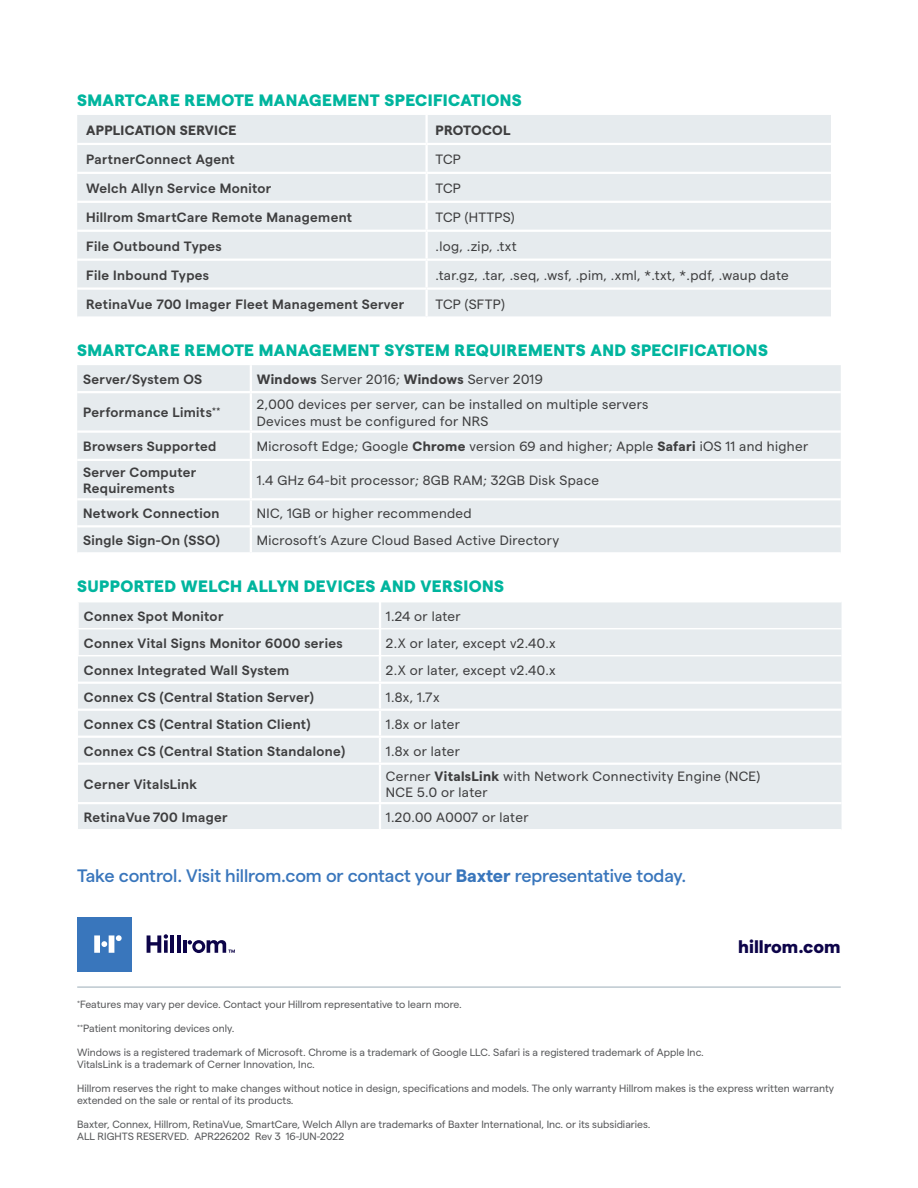
<style>
.page{position:relative;width:918px;height:1188px;background:#fff}
.page>*{position:absolute;margin:0;border:0;box-sizing:border-box;transform-origin:0 0}
.CTA{font:500 18px "Matter";letter-spacing:-.005em;color:#3976bc}
.URL{font:800 18px "Matter";color:#0d0449}
.TABLE_HEADER{font:800 16.5px "Matter";letter-spacing:.025em;color:#00b59e}
.CELL_CONTENT{font:13.5px "Matter";letter-spacing:.025em;color:#3e3e3f}
.CELL_HEADER{font:600 13.5px/16.5px "Matter";letter-spacing:.025em;color:#3e3e3f}
.CELL_HEADER-2{font:700 13.5px "Matter";letter-spacing:.025em;color:#3e3e3f}
.CELL_CONTENT-2{font:700 13.5px "Matter";letter-spacing:.025em;color:#3e3e3f}
.LEGAL{font:10.5px/12px "Matter";color:#57585a}
.s1{font-weight:700}
</style>
<div class="page">
<div style="left:77px;top:115px;width:754px;height:201px;background:#e6ebee"></div>
<hr style="left:77px;top:143px;width:350px;height:2px;background:#fff">
<hr style="left:427px;top:143px;width:404px;height:2px;background:#fff">
<hr style="left:77px;top:172px;width:350px;height:2px;background:#fff">
<hr style="left:427px;top:172px;width:404px;height:2px;background:#fff">
<hr style="left:77px;top:201px;width:350px;height:2px;background:#fff">
<hr style="left:427px;top:201px;width:404px;height:2px;background:#fff">
<hr style="left:77px;top:230px;width:350px;height:2px;background:#fff">
<hr style="left:427px;top:230px;width:404px;height:2px;background:#fff">
<hr style="left:77px;top:259px;width:350px;height:2px;background:#fff">
<hr style="left:427px;top:259px;width:404px;height:2px;background:#fff">
<hr style="left:77px;top:287px;width:350px;height:3px;background:#fff">
<hr style="left:427px;top:287px;width:404px;height:3px;background:#fff">
<hr style="left:425px;top:115px;width:3px;height:28px;background:#fff">
<hr style="left:425px;top:145px;width:3px;height:27px;background:#fff">
<hr style="left:425px;top:174px;width:3px;height:27px;background:#fff">
<hr style="left:425px;top:203px;width:3px;height:27px;background:#fff">
<hr style="left:425px;top:232px;width:3px;height:27px;background:#fff">
<hr style="left:425px;top:261px;width:3px;height:26px;background:#fff">
<hr style="left:425px;top:290px;width:3px;height:26px;background:#fff">
<div style="left:77px;top:365px;width:764px;height:187px;background:#e6ebee"></div>
<hr style="left:250px;top:365px;width:2px;height:26px;background:#fff">
<hr style="left:77px;top:391px;width:174px;height:2px;background:#fff">
<hr style="left:251px;top:391px;width:590px;height:2px;background:#fff">
<hr style="left:250px;top:393px;width:2px;height:37px;background:#fff">
<hr style="left:77px;top:430px;width:174px;height:3px;background:#fff">
<hr style="left:251px;top:430px;width:590px;height:3px;background:#fff">
<hr style="left:250px;top:433px;width:2px;height:26px;background:#fff">
<hr style="left:77px;top:459px;width:174px;height:2px;background:#fff">
<hr style="left:251px;top:459px;width:590px;height:2px;background:#fff">
<hr style="left:250px;top:461px;width:2px;height:37px;background:#fff">
<hr style="left:77px;top:498px;width:174px;height:2px;background:#fff">
<hr style="left:251px;top:498px;width:590px;height:2px;background:#fff">
<hr style="left:250px;top:500px;width:2px;height:25px;background:#fff">
<hr style="left:77px;top:525px;width:174px;height:2px;background:#fff">
<hr style="left:251px;top:525px;width:590px;height:2px;background:#fff">
<hr style="left:250px;top:527px;width:2px;height:25px;background:#fff">
<div style="left:78px;top:602px;width:764px;height:227px;background:#e6ebee"></div>
<hr style="left:77px;top:602px;width:2px;height:26px;background:#fff">
<hr style="left:77px;top:628px;width:303px;height:1px;background:#fff">
<hr style="left:77px;top:629px;width:2px;height:26px;background:#fff">
<hr style="left:380px;top:628px;width:462px;height:1px;background:#fff">
<hr style="left:77px;top:655px;width:303px;height:1px;background:#fff">
<hr style="left:380px;top:655px;width:462px;height:1px;background:#fff">
<hr style="left:379px;top:656px;width:2px;height:26px;background:#fff">
<hr style="left:78px;top:682px;width:302px;height:2px;background:#fff">
<hr style="left:380px;top:682px;width:462px;height:2px;background:#fff">
<hr style="left:379px;top:684px;width:2px;height:25px;background:#fff">
<hr style="left:78px;top:709px;width:302px;height:2px;background:#fff">
<hr style="left:380px;top:709px;width:462px;height:2px;background:#fff">
<hr style="left:379px;top:711px;width:2px;height:25px;background:#fff">
<hr style="left:78px;top:736px;width:302px;height:2px;background:#fff">
<hr style="left:380px;top:736px;width:462px;height:2px;background:#fff">
<hr style="left:379px;top:738px;width:2px;height:25px;background:#fff">
<hr style="left:78px;top:763px;width:302px;height:2px;background:#fff">
<hr style="left:380px;top:763px;width:462px;height:2px;background:#fff">
<hr style="left:379px;top:765px;width:2px;height:37px;background:#fff">
<hr style="left:78px;top:802px;width:302px;height:2px;background:#fff">
<hr style="left:380px;top:802px;width:462px;height:2px;background:#fff">
<hr style="left:379px;top:804px;width:2px;height:25px;background:#fff">
<hr style="left:77px;top:987px;width:764px;height:1px;background:#9badb7">
<div style="left:77px;top:917px;width:55px;height:54px;background:#3976bc"></div>
<hr style="left:170px;top:935px;width:4px;height:18px;background:#0d0449">
<hr style="left:177px;top:935px;width:3px;height:18px;background:#0d0449">
<hr style="left:183px;top:940px;width:4px;height:13px;background:#0d0449">
<svg style="left:147px;top:934px;width:21px;height:19px"></svg>
<svg style="left:94px;top:935px;width:28px;height:18px"></svg>
<svg style="left:188px;top:940px;width:47px;height:13px"></svg>
<hr style="left:379px;top:599px;width:2px;height:62px;background:#fff">
<p class="TABLE_HEADER" style="left:77px;top:88px;width:446px">SMARTCARE REMOTE MANAGEMENT SPECIFICATIONS</p>
<p class="CELL_HEADER-2" style="left:86px;top:120px;width:152px">APPLICATION SERVICE</p>
<p class="CELL_CONTENT-2" style="left:436px;top:120px;width:77px">PROTOCOL</p>
<p class="CELL_HEADER" style="left:86px;top:150px;width:150px">PartnerConnect Agent</p>
<p class="CELL_CONTENT" style="left:436px;top:149px;width:27px">TCP</p>
<p class="CELL_HEADER" style="left:86px;top:179px;width:187px">Welch Allyn Service Monitor</p>
<p class="CELL_CONTENT" style="left:436px;top:178px;width:27px">TCP</p>
<p class="CELL_HEADER" style="left:86px;top:208px;width:267px">Hillrom SmartCare Remote Management</p>
<p class="CELL_CONTENT" style="left:436px;top:207px;width:81px">TCP (HTTPS)</p>
<p class="CELL_HEADER" style="left:86px;top:237px;width:137px">File Outbound Types</p>
<p class="CELL_CONTENT" style="left:436px;top:236px;width:83px">.log, .zip, .txt</p>
<p class="CELL_HEADER" style="left:86px;top:265px;width:124px">File Inbound Types</p>
<p class="CELL_CONTENT" style="left:436px;top:265px;width:355px">.tar.gz, .tar, .seq, .wsf, .pim, .xml, *.txt, *.pdf, .waup date</p>
<p class="CELL_HEADER" style="left:86px;top:294px;width:320px">RetinaVue 700 Imager Fleet Management Server</p>
<p class="CELL_CONTENT" style="left:436px;top:294px;width:71px">TCP (SFTP)</p>
<p class="TABLE_HEADER" style="left:77px;top:338px;width:692px">SMARTCARE REMOTE MANAGEMENT SYSTEM REQUIREMENTS AND SPECIFICATIONS</p>
<p class="CELL_HEADER" style="left:83px;top:370px;width:121px">Server/System OS</p>
<p class="CELL_CONTENT" style="left:257px;top:370px;width:287px"><span class="s1">Windows</span> Server 2016; <span class="s1">Windows</span> Server 2019</p>
<p class="CELL_HEADER" style="left:83px;top:403px;width:138px">Performance Limits<sup>**</sup></p>
<p class="CELL_CONTENT" style="left:257px;top:395px;width:393px">2,000 devices per server, can be installed on multiple servers</p>
<p class="CELL_CONTENT" style="left:257px;top:411px;width:233px">Devices must be configured for NRS</p>
<p class="CELL_HEADER" style="left:83px;top:437px;width:135px">Browsers Supported</p>
<p class="CELL_CONTENT" style="left:257px;top:437px;width:553px">Microsoft Edge; Google <span class="s1">Chrome</span> version 69 and higher; Apple <span class="s1">Safari</span> iOS 11 and higher</p>
<p class="CELL_HEADER" style="left:83px;top:463px;width:115px">Server Computer<br>Requirements</p>
<p class="CELL_CONTENT" style="left:257px;top:470px;width:344px">1.4 GHz 64-bit processor; 8GB RAM; 32GB Disk Space</p>
<p class="CELL_HEADER" style="left:83px;top:504px;width:138px">Network Connection</p>
<p class="CELL_CONTENT" style="left:257px;top:504px;width:216px">NIC, 1GB or higher recommended</p>
<p class="CELL_HEADER" style="left:83px;top:531px;width:138px">Single Sign-On (SSO)</p>
<p class="CELL_CONTENT" style="left:257px;top:531px;width:304px">Microsoft’s Azure Cloud Based Active Directory</p>
<p class="TABLE_HEADER" style="left:77px;top:574px;width:428px">SUPPORTED WELCH ALLYN DEVICES AND VERSIONS</p>
<p class="CELL_HEADER" style="left:84px;top:607px;width:141px">Connex Spot Monitor</p>
<p class="CELL_CONTENT" style="left:386px;top:606px;width:76px">1.24 or later</p>
<p class="CELL_HEADER" style="left:84px;top:634px;width:260px">Connex Vital Signs Monitor 6000 series</p>
<p class="CELL_CONTENT" style="left:386px;top:633px;width:171px">2.X or later, except v2.40.x</p>
<p class="CELL_HEADER" style="left:84px;top:661px;width:207px">Connex Integrated Wall System</p>
<p class="CELL_CONTENT" style="left:386px;top:660px;width:171px">2.X or later, except v2.40.x</p>
<p class="CELL_HEADER" style="left:84px;top:688px;width:231px">Connex CS (Central Station Server)</p>
<p class="CELL_CONTENT" style="left:386px;top:687px;width:55px">1.8x, 1.7x</p>
<p class="CELL_HEADER" style="left:84px;top:715px;width:228px">Connex CS (Central Station Client)</p>
<p class="CELL_CONTENT" style="left:386px;top:714px;width:75px">1.8x or later</p>
<p class="CELL_HEADER" style="left:84px;top:742px;width:263px">Connex CS (Central Station Standalone)</p>
<p class="CELL_CONTENT" style="left:386px;top:741px;width:75px">1.8x or later</p>
<p class="CELL_HEADER" style="left:84px;top:775px;width:115px">Cerner VitalsLink</p>
<p class="CELL_CONTENT" style="left:386px;top:766px;width:376px">Cerner <span class="s1">VitalsLink</span> with Network Connectivity Engine (NCE)</p>
<p class="CELL_CONTENT" style="left:386px;top:783px;width:103px">NCE 5.0 or later</p>
<p class="CELL_HEADER" style="left:84px;top:808px;width:145px">RetinaVue 700 Imager</p>
<p class="CELL_CONTENT" style="left:386px;top:808px;width:144px">1.20.00 A0007 or later</p>
<p class="CTA" style="left:77px;top:862px;width:611px">Take control. Visit hillrom.com or contact your <span class="s1">Baxter</span> representative today.</p>
<p class="URL" style="left:738px;top:933px;width:104px">hillrom.com</p>
<p class="LEGAL" style="left:77px;top:998px;width:386px"><sup>*</sup>Features may vary per device. Contact your Hillrom representative to learn more.</p>
<p class="LEGAL" style="left:77px;top:1022px;width:159px"><sup>**</sup>Patient monitoring devices only.</p>
<p class="LEGAL" style="left:77px;top:1046px;width:628px">Windows is a registered trademark of Microsoft. Chrome is a trademark of Google LLC. Safari is a registered trademark of Apple Inc.<br>VitalsLink is a trademark of Cerner Innovation, Inc.</p>
<p class="LEGAL" style="left:77px;top:1082px;width:758px">Hillrom reserves the right to make changes without notice in design, specifications and models. The only warranty Hillrom makes is the express written warranty extended on the sale or rental of its products.</p>
<p class="LEGAL" style="left:77px;top:1118px;width:575px">Baxter, Connex, Hillrom, RetinaVue, SmartCare, Welch Allyn are trademarks of Baxter International, Inc. or its subsidiaries.<br>ALL RIGHTS RESERVED. APR226202 Rev 3 16-JUN-2022</p>
</div>
